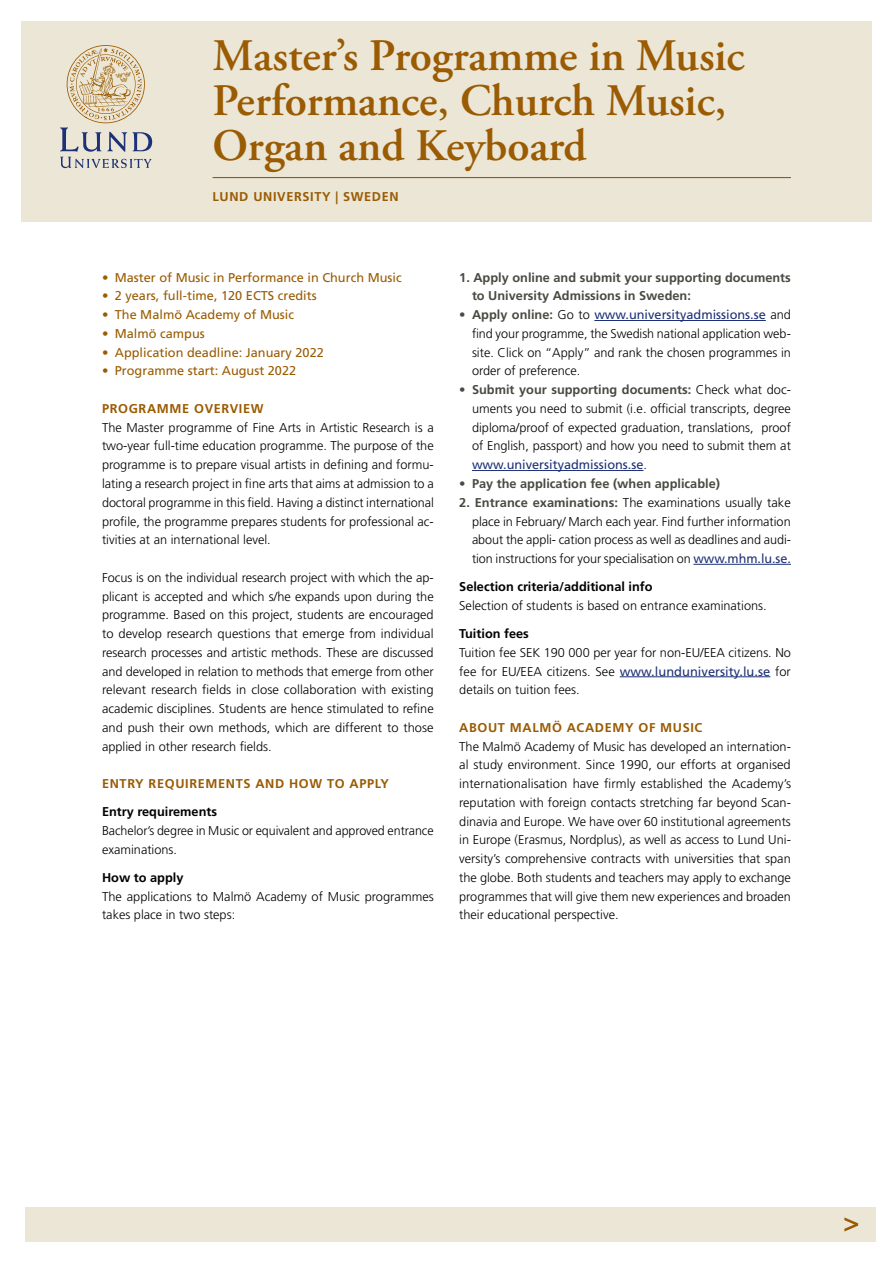
<style>
.page{position:relative;width:893px;height:1263px;background:#fff}
.page>*{position:absolute;margin:0;border:0;box-sizing:border-box;transform-origin:0 0}
.H1_Rubrik_30_p{font:600 45px/45px "Adobe Garamond Pro";color:#9a5b02}
.Svart_Brödtext_utan{font:300 12.75px/18.8px "Frutiger LT Std";color:#000;text-align:justify}
.Brödtext_Bold_t_o_m{font:300 12.75px/18.8px "Frutiger LT Std";letter-spacing:-.005em;color:#000;text-align:justify}
.t1{font:12.75px "Frutiger LT Std";color:#9a5b02}
.Brödtext_Bold_t_o_m-2{font:700 12.75px/18.8px "Frutiger LT Std";color:#4a4941}
.H2_Brons_Underrubrik{font:700 12.75px "Frutiger LT Std";letter-spacing:.05em;color:#9a5b02}
.H3_Underrubrik{font:700 12.75px "Frutiger LT Std";color:#000}
.Underrad{font:700 12.75px "Frutiger LT Std";letter-spacing:.05em;color:#9a5b02}
.s1{font-weight:700;color:#4a4941}
.s2{font-weight:400;color:#1d3176}
</style>
<div class="page">
<div style="left:21px;top:21px;width:851px;height:201px;background:#ebe6d6"></div>
<div style="left:26px;top:1208px;width:850px;height:34px;background:#ebe6d6"></div>
<svg style="left:844px;top:1217px;width:14px;height:14px"></svg>
<svg style="left:60px;top:45px;width:92px;height:123px"></svg>
<hr style="left:213px;top:177px;width:578px;height:1px;background:#9a5b02">
<hr style="left:594px;top:320px;width:172px;height:1px;background:#1d3176">
<hr style="left:472px;top:470px;width:171px;height:1px;background:#1d3176">
<hr style="left:693px;top:564px;width:98px;height:1px;background:#1d3176">
<hr style="left:620px;top:676px;width:150px;height:1px;background:#1d3176">
<h1 class="H1_Rubrik_30_p" style="left:213px;top:34px;width:533px">Master’s Programme in Music<br>Performance, Church Music,<br>Organ and Keyboard</h1>
<p class="Underrad" style="left:213px;top:189px;width:188px">LUND UNIVERSITY | SWEDEN</p>
<p class="t1" style="left:102px;top:270px;width:301px">• Master of Music in Performance in Church Music</p>
<p class="t1" style="left:102px;top:289px;width:216px">• 2 years, full-time, 120 ECTS credits</p>
<p class="t1" style="left:102px;top:307px;width:193px">• The Malmö Academy of Music</p>
<p class="t1" style="left:102px;top:326px;width:104px">• Malmö campus</p>
<p class="t1" style="left:102px;top:345px;width:223px">• Application deadline: January 2022</p>
<p class="t1" style="left:102px;top:364px;width:196px">• Programme start: August 2022</p>
<h2 class="H2_Brons_Underrubrik" style="left:102px;top:401px;width:163px">PROGRAMME OVERVIEW</h2>
<p class="Svart_Brödtext_utan" style="left:102px;top:418px;width:333px">The Master programme of Fine Arts in Artistic Research is a two-year full-time education programme. The purpose of the programme is to prepare visual artists in defining and formu&shy;lating a research project in fine arts that aims at admission to a doctoral programme in this field. Having a distinct international profile, the programme prepares students for professional ac&shy;tivities at an international level.</p>
<p class="Svart_Brödtext_utan" style="left:102px;top:568px;width:333px">Focus is on the individual research project with which the ap&shy;plicant is accepted and which s/he expands upon during the programme. Based on this project, students are encouraged to develop research questions that emerge from individual research processes and artistic methods. These are discussed and developed in relation to methods that emerge from other relevant research fields in close collaboration with existing academic disciplines. Students are hence stimulated to refine and push their own methods, which are different to those applied in other research fields.</p>
<h2 class="H2_Brons_Underrubrik" style="left:102px;top:776px;width:288px">ENTRY REQUIREMENTS AND HOW TO APPLY</h2>
<h3 class="H3_Underrubrik" style="left:102px;top:804px;width:117px">Entry requirements</h3>
<p class="Svart_Brödtext_utan" style="left:102px;top:821px;width:333px">Bachelor’s degree in Music or equivalent and approved entrance examinations.</p>
<h3 class="H3_Underrubrik" style="left:102px;top:870px;width:83px">How to apply</h3>
<p class="Svart_Brödtext_utan" style="left:102px;top:887px;width:333px">The applications to Malmö Academy of Music programmes takes place in two steps:</p>
<p class="Brödtext_Bold_t_o_m-2" style="left:472px;top:268px;width:320px;text-indent:-13px">1. Apply online and submit your supporting documents to University Admissions in Sweden:</p>
<p class="Svart_Brödtext_utan" style="left:472px;top:306px;width:320px;text-indent:-13px"><span class="s1">• Apply online:</span> Go to <span class="s2">www.universityadmissions.se</span> and find your programme, the Swedish national application web&shy;site. Click on “Apply” and rank the chosen programmes in order of preference.</p>
<p class="Svart_Brödtext_utan" style="left:472px;top:381px;width:320px;text-indent:-13px"><span class="s1">• Submit your supporting documents:</span> Check what doc&shy;uments you need to submit (i.e. official transcripts, degree diploma/proof of expected graduation, translations, proof of English, passport) and how you need to submit them at <span class="s2">www.universityadmissions.se</span>.</p>
<p class="Brödtext_Bold_t_o_m-2" style="left:459px;top:474px;width:262px">• Pay the application fee (when applicable)</p>
<p class="Brödtext_Bold_t_o_m" style="left:472px;top:493px;width:320px;text-indent:-13px"><span class="s1">2. Entrance examinations:</span> The examinations usually take place in February/ March each year. Find further information about the appli- cation process as well as deadlines and audi&shy;tion instructions for your specialisation on <span class="s2">www.mhm.lu.se.</span></p>
<h3 class="H3_Underrubrik" style="left:459px;top:579px;width:195px">Selection criteria/additional info</h3>
<p class="Svart_Brödtext_utan" style="left:459px;top:596px;width:309px">Selection of students is based on entrance examinations.</p>
<h3 class="H3_Underrubrik" style="left:459px;top:626px;width:71px">Tuition fees</h3>
<p class="Svart_Brödtext_utan" style="left:459px;top:643px;width:333px">Tuition fee SEK 190 000 per year for non-EU/EEA citizens. No fee for EU/EEA citizens. See <span class="s2">www.lunduniversity.lu.se</span> for details on tuition fees.</p>
<h2 class="H2_Brons_Underrubrik" style="left:459px;top:720px;width:245px">ABOUT MALMÖ ACADEMY OF MUSIC</h2>
<p class="Svart_Brödtext_utan" style="left:459px;top:737px;width:333px">The Malmö Academy of Music has developed an internation&shy;al study environment. Since 1990, our efforts at organised internationalisation have firmly established the Academy’s reputation with foreign contacts stretching far beyond Scan&shy;dinavia and Europe. We have over 60 institutional agreements in Europe (Erasmus, Nordplus), as well as access to Lund Uni&shy;versity’s comprehensive contracts with universities that span the globe. Both students and teachers may apply to exchange programmes that will give them new experiences and broaden their educational perspective.</p>
</div>
